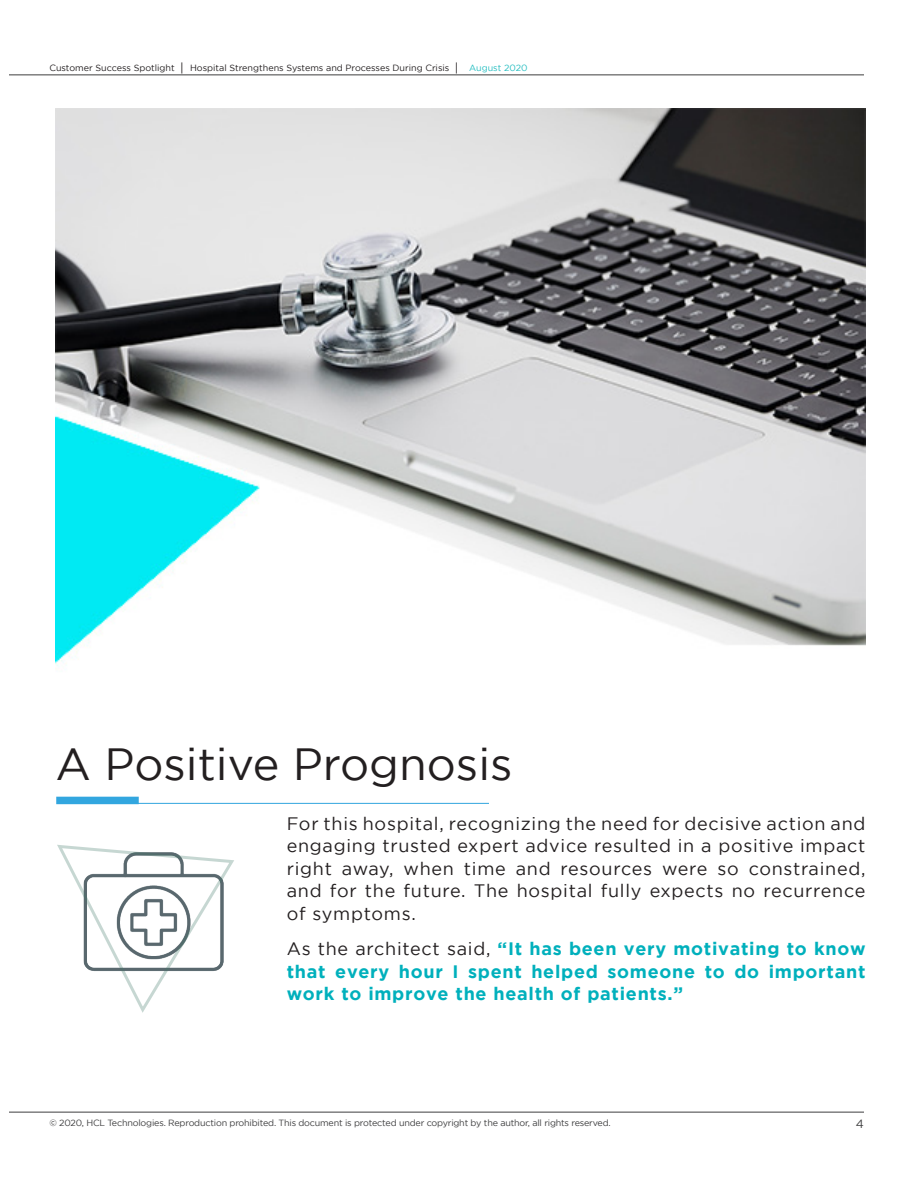
<style>
.page{position:relative;width:918px;height:1188px;background:#fff}
.page>*{position:absolute;margin:0;border:0;box-sizing:border-box;transform-origin:0 0}
.Large_section_header{font:45px "Gotham";color:#231f20}
.Body_Text{font:18px/22.5px "Gotham";letter-spacing:.04em;color:#231f20;text-align:justify}
.Body_Text-2{font:700 18px/22.5px "Gotham";letter-spacing:.04em;color:#00b0bc;text-align:justify}
.t1{font:12px "Gotham";color:#3e3e3f}
.t2{font:9px "Gotham";letter-spacing:-.02em;color:#3e3e3f}
.t3{font:9px "Gotham";color:#231f20}
.s1{font-size:12px}
.s2{color:#26bec1}
.s3{font-weight:400;color:#231f20}
</style>
<div class="page">
<hr style="left:9px;top:1112px;width:855px;height:1px;background:#3e3e3f">
<hr style="left:9px;top:74px;width:855px;height:1px;background:#3e3e3f">
<div style="left:56px;top:797px;width:83px;height:7px;background:#32a6df"></div>
<hr style="left:57px;top:803px;width:432px;height:1px;background:#32a6df">
<img style="left:56px;top:108px;width:810px;height:558px">
<svg style="left:57px;top:844px;width:177px;height:169px"></svg>
<p class="t3" style="left:49px;top:63px;width:480px">Customer Success Spotlight <span class="s1">|</span> Hospital Strengthens Systems and Processes During Crisis <span class="s1">|</span> <span class="s2">August 2020</span></p>
<p class="Large_section_header" style="left:56px;top:739px;width:459px">A Positive Prognosis</p>
<p class="Body_Text" style="left:287px;top:812px;width:580px">For this hospital, recognizing the need for decisive action and engaging trusted expert advice resulted in a positive impact right away, when time and resources were so constrained, and for the future. The hospital fully expects no recurrence of symptoms.</p>
<p class="Body_Text-2" style="left:287px;top:937px;width:580px"><span class="s3">As the architect said,</span> “It has been very motivating to know that every hour I spent helped someone to do important work to improve the health of patients.”</p>
<p class="t2" style="left:49px;top:1118px;width:563px">© 2020, HCL Technologies. Reproduction prohibited. This document is protected under copyright by the author, all rights reserved.</p>
<p class="t1" style="left:856px;top:1117px;width:10px">4</p>
</div>
